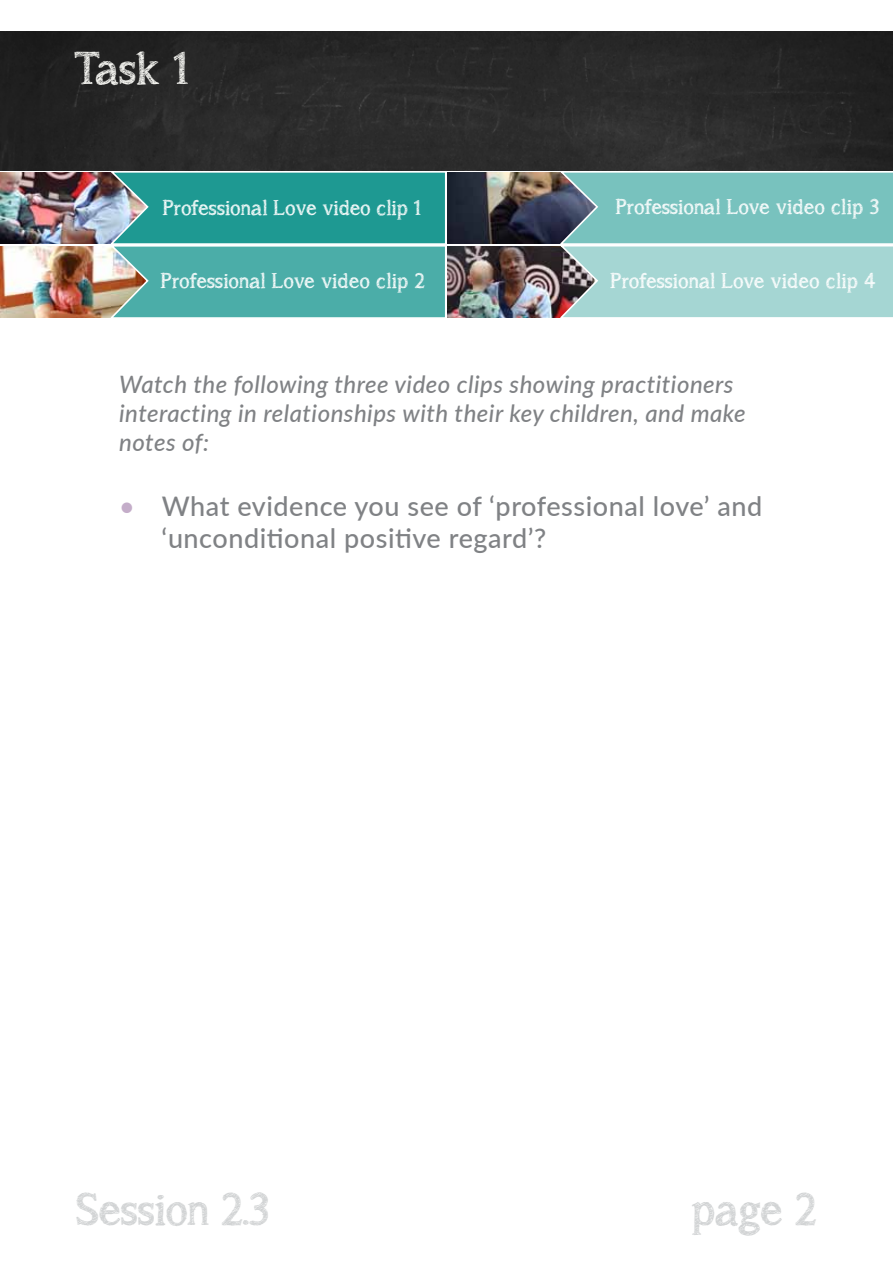
<style>
.page{position:relative;width:893px;height:1263px;background:#fff}
.page>*{position:absolute;margin:0;border:0;box-sizing:border-box;transform-origin:0 0}
.t1{font:45px "asongforjennifer";color:#d1d3d4}
.t2{font:45px "asongforjennifer";color:#f4f4f0}
.t3{font:500 27px/32.4px "Lato";letter-spacing:.02em;color:#808285}
.t4{font:italic 500 24px/28.8px "Lato";letter-spacing:.02em;color:#808285}
.t5{font:21px "asongforjennifer";letter-spacing:.01em;color:#fff}
.s1{color:#c4adc9}
</style>
<div class="page">
<img style="left:0;top:31px;width:893px;height:139px">
<img style="left:0;top:173px;width:108px;height:70px">
<img style="left:448px;top:173px;width:109px;height:70px">
<img style="left:0;top:246px;width:108px;height:71px">
<svg style="left:108px;top:170px;width:339px;height:148px;background:#45a6a0"></svg>
<img style="left:448px;top:246px;width:109px;height:71px">
<svg style="left:557px;top:170px;width:336px;height:148px;background:#8ec3c1"></svg>
<h1 class="t2" style="left:75px;top:42px;width:115px">Task 1</h1>
<p class="t5" style="left:163px;top:195px;width:260px">Professional Love video clip 1</p>
<p class="t5" style="left:616px;top:194px;width:265px">Professional Love video clip 3</p>
<p class="t5" style="left:161px;top:268px;width:265px">Professional Love video clip 2</p>
<p class="t5" style="left:611px;top:268px;width:266px">Professional Love video clip 4</p>
<p class="t4" style="left:119px;top:369px;width:628px">Watch the following three video clips showing practitioners interacting in relationships with their key children, and make notes of:</p>
<p class="t3" style="left:162px;top:488px;width:602px;text-indent:-42px"><span class="s1">•</span> What evidence you see of ‘professional love’ and ‘unconditional positive regard’?</p>
<h1 class="t1" style="left:77px;top:1182px;width:194px">Session 2.3</h1>
<h1 class="t1" style="left:692px;top:1182px;width:126px">page 2</h1>
</div>
